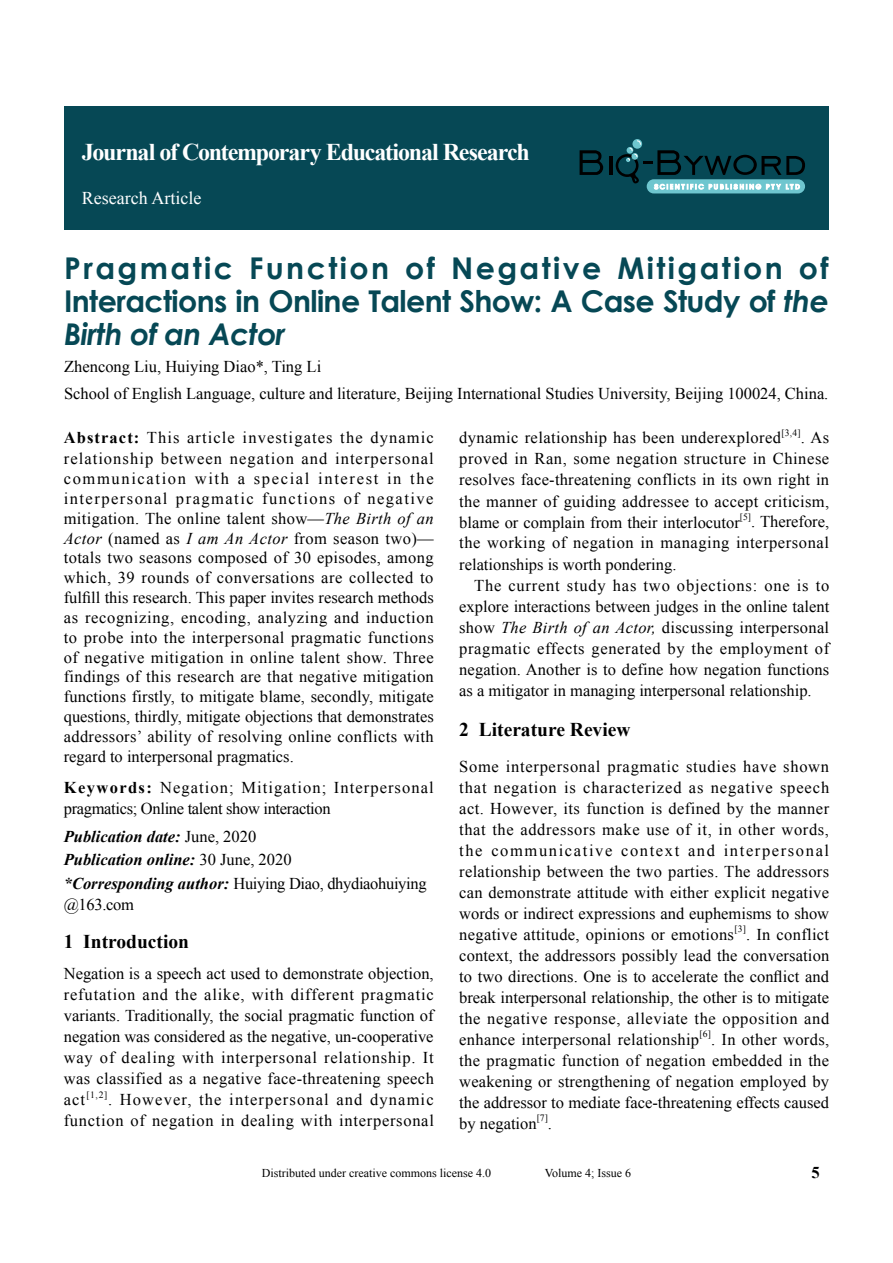
<style>
.page{position:relative;width:893px;height:1263px;background:#fff}
.page>*{position:absolute;margin:0;border:0;box-sizing:border-box;transform-origin:0 0}
.t1{font:700 30px/33px "Century Gothic";letter-spacing:-.02em;color:#064855;text-align:justify}
.t2{font:700 24px "Times New Roman";letter-spacing:-.05em;color:#fff}
.t3{font:700 19.5px "Times New Roman";color:#000}
.t4{font:18px "Times New Roman";color:#fff}
.t5{font:16.5px/21px "Times New Roman";color:#000;text-align:justify}
.t6{font:italic 700 16.5px/23.5px "Times New Roman";color:#000}
.t7{font:16.5px/21px "Times New Roman";letter-spacing:-.02em;color:#000}
.t8{font:16.5px/21px "Times New Roman";letter-spacing:.045em;color:#000;text-align:right}
.t9{font:16.5px "Times New Roman";letter-spacing:.025em;color:#000}
.t10{font:700 16.5px "Times New Roman";color:#000}
.t11{font:12px "Times New Roman";color:#000}
.t12{font:9.6px "Times New Roman";color:#000}
.s1{font-style:italic}
.s2{font-weight:700}
.s3{font-weight:400;font-style:normal}
</style>
<div class="page">
<div style="left:64px;top:106px;width:765px;height:123px;background:#064855"></div>
<svg style="left:580px;top:150px;width:23px;height:25px"></svg>
<hr style="left:609px;top:156px;width:3px;height:19px;background:#000">
<svg style="left:647px;top:179px;width:158px;height:14px"></svg>
<svg style="left:616px;top:140px;width:189px;height:49px"></svg>
<h2 class="t2" style="left:82px;top:135px;width:449px">Journal of Contemporary Educational Research</h2>
<p class="t4" style="left:82px;top:186px;width:121px">Research Article</p>
<h1 class="t1" style="left:64px;top:250px;width:766px">Pragmatic Function of Negative Mitigation of Interactions in Online Talent Show: A Case Study of <span class="s1">the Birth of an Actor</span></h1>
<p class="t5" style="left:64px;top:353px;width:766px;line-height:27px">Zhencong Liu, Huiying Diao*, Ting Li<br>School of English Language, culture and literature, Beijing International Studies University, Beijing 100024, China.</p>
<p class="t5" style="left:64px;top:428px;width:372px;line-height:20px"><span class="s2">Abstract:</span> This article investigates the dynamic relationship between negation and interpersonal communication with a special interest in the interpersonal pragmatic functions of negative mitigation. The online talent show—<span class="s1">The Birth of an Actor</span> (named as <span class="s1">I am An Actor</span> from season two)— totals two seasons composed of 30 episodes, among which, 39 rounds of conversations are collected to fulfill this research. This paper invites research methods as recognizing, encoding, analyzing and induction to probe into the interpersonal pragmatic functions of negative mitigation in online talent show. Three findings of this research are that negative mitigation functions firstly, to mitigate blame, secondly, mitigate questions, thirdly, mitigate objections that demonstrates addressors’ ability of resolving online conflicts with regard to interpersonal pragmatics.</p>
<p class="t7" style="left:64px;top:777px;width:371px"><span class="s2">Keywords:</span> Negation; Mitigation; Interpersonal pragmatics; Online talent show interaction</p>
<p class="t6" style="left:64px;top:824px;width:364px">Publication date: <span class="s3">June, 2020<br></span>Publication online: <span class="s3">30 June, 2020<br></span>*Corresponding author: <span class="s3">Huiying Diao, dhydiaohuiying</span></p>
<p class="t5" style="left:64px;top:893px;width:72px">@163.com</p>
<p class="t3" style="left:64px;top:928px;width:127px">1 Introduction</p>
<p class="t5" style="left:64px;top:963px;width:372px">Negation is a speech act used to demonstrate objection, refutation and the alike, with different pragmatic variants. Traditionally, the social pragmatic function of negation was considered as the negative, un-cooperative way of dealing with interpersonal relationship. It was classified as a negative face-threatening speech act</p>
<p class="t9" style="left:459px;top:427px;width:323px">dynamic relationship has been underexplored</p>
<p class="t12" style="left:781px;top:426px;width:21px">[3,4]</p>
<p class="t5" style="left:459px;top:427px;width:372px;text-indent:342px">. As proved in Ran, some negation structure in Chinese resolves face-threatening conflicts in its own right in the manner of guiding addressee to accept criticism, blame or complain from their interlocutor</p>
<p class="t12" style="left:740px;top:510px;width:13px">[5]</p>
<p class="t5" style="left:459px;top:511px;width:371px;text-indent:292px">. Therefore, the working of negation in managing interpersonal relationships is worth pondering.</p>
<p class="t5" style="left:459px;top:574px;width:372px;text-indent:15px">The current study has two objections: one is to explore interactions between judges in the online talent show <span class="s1">The Birth of an Actor,</span> discussing interpersonal pragmatic effects generated by the employment of negation. Another is to define how negation functions as a mitigator in managing interpersonal relationship.</p>
<p class="t3" style="left:459px;top:716px;width:173px">2 Literature Review</p>
<p class="t5" style="left:459px;top:755px;width:371px">Some interpersonal pragmatic studies have shown that negation is characterized as negative speech act. However, its function is defined by the manner that the addressors make use of it, in other words, the communicative context and interpersonal relationship between the two parties. The addressors can demonstrate attitude with either explicit negative words or indirect expressions and euphemisms to show negative attitude, opinions or emotions</p>
<p class="t12" style="left:734px;top:922px;width:13px">[3]</p>
<p class="t5" style="left:459px;top:923px;width:372px;text-indent:287px">. In conflict context, the addressors possibly lead the conversation to two directions. One is to accelerate the conflict and break interpersonal relationship, the other is to mitigate the negative response, alleviate the opposition and enhance interpersonal relationship</p>
<p class="t12" style="left:699px;top:1027px;width:13px">[6]</p>
<p class="t5" style="left:459px;top:1028px;width:371px;text-indent:252px">. In other words, the pragmatic function of negation embedded in the weakening or strengthening of negation employed by the addressor to mediate face-threatening effects caused by negation</p>
<p class="t12" style="left:86px;top:1088px;width:23px">[1,2]</p>
<p class="t8" style="left:64px;top:1089px;width:372px">. However, the interpersonal and dynamic function of negation in dealing with interpersonal</p>
<p class="t12" style="left:537px;top:1111px;width:13px">[7]</p>
<p class="t5" style="left:548px;top:1112px;width:6px">.</p>
<p class="t11" style="left:262px;top:1165px;width:231px">Distributed under creative commons license 4.0</p>
<p class="t11" style="left:545px;top:1165px;width:88px">Volume 4; Issue 6</p>
<p class="t10" style="left:812px;top:1161px;width:10px">5</p>
</div>
